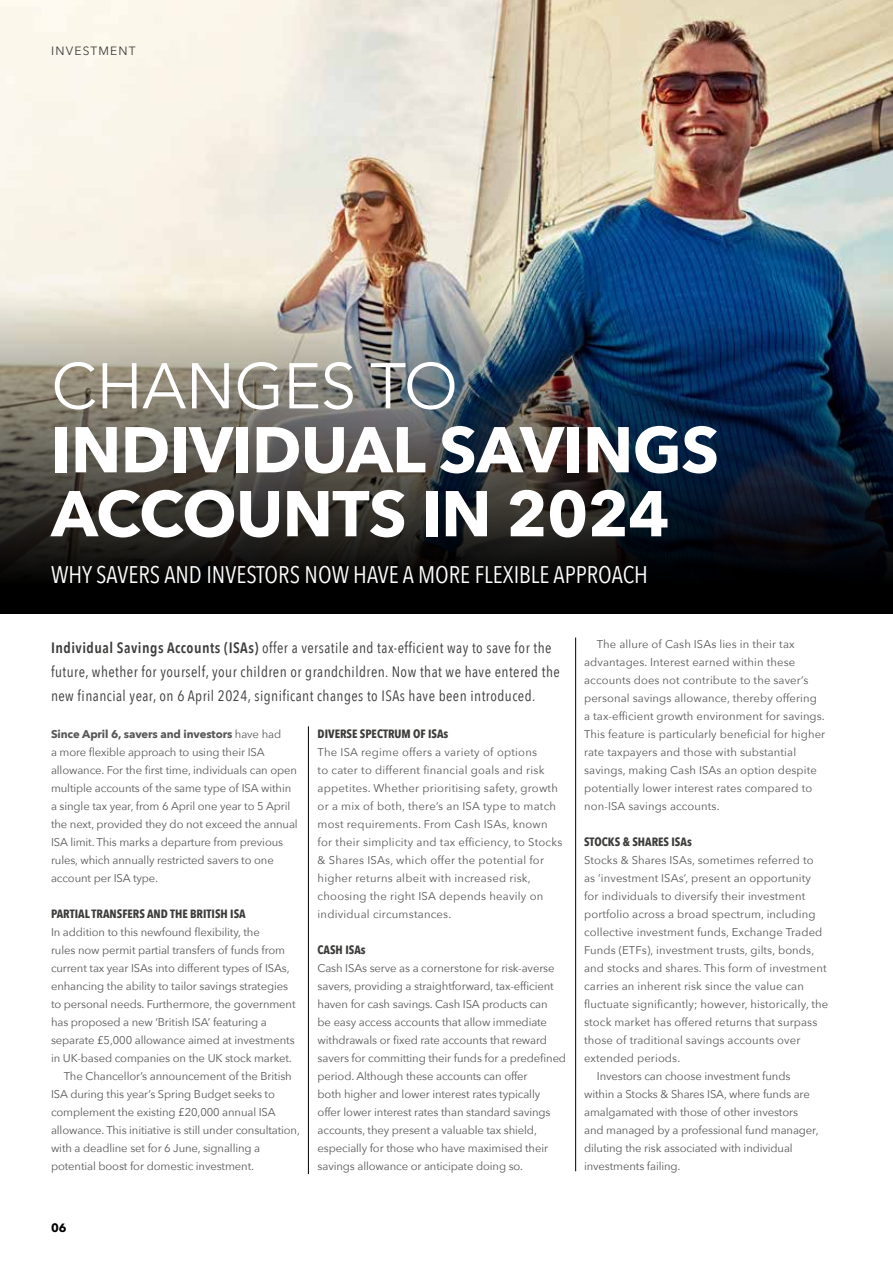
<style>
.page{position:relative;width:893px;height:1263px;background:#fff}
.page>*{position:absolute;margin:0;border:0;box-sizing:border-box;transform-origin:0 0}
.t1{font:700 63.9px/63.9px "Avenir Next";letter-spacing:-.01em;color:#fff}
.t2{font:63.9px "Avenir Next";letter-spacing:-.01em;color:#fff}
.t3{font:24px "Avenir Next Condensed";color:#fff}
.t4{font:15px/24px "Avenir Next Condensed";letter-spacing:.03em;color:#3c3c3b}
.t5{font:700 12px "Avenir Next Condensed";color:#3c3c3b}
.t6{font:12px "Avenir Next";letter-spacing:.1em;color:#3c3c3b}
.t7{font:700 12px "Avenir Next";color:#000}
.t8{font:11.25px/18px "Avenir Next";letter-spacing:-.01em;color:#575756}
.t9{font:11.25px/18px "Avenir Next";letter-spacing:.01em;color:#575756}
.t10{font:11.25px/18px "Avenir Next";letter-spacing:.02em;color:#575756}
.s1{font-weight:600}
.s2{font-weight:700}
</style>
<div class="page">
<img style="left:0;top:0;width:893px;height:614px">
<img style="left:0;top:285px;width:893px;height:328px">
<hr style="left:575px;top:637px;width:1px;height:534px;background:#000">
<hr style="left:308px;top:726px;width:1px;height:448px;background:#000">
<p class="t6" style="left:51px;top:40px;width:86px">INVESTMENT</p>
<h1 class="t2" style="left:51px;top:332px;width:408px">CHANGES TO</h1>
<h1 class="t1" style="left:51px;top:417px;width:669px">INDIVIDUAL SAVINGS<br>ACCOUNTS IN 2024</h1>
<h2 class="t3" style="left:51px;top:554px;width:598px">WHY SAVERS AND INVESTORS NOW HAVE A MORE FLEXIBLE APPROACH</h2>
<p class="t4" style="left:51px;top:635px;width:510px"><span class="s1">Individual Savings Accounts (ISAs)</span> offer a versatile and tax-efficient way to save for the future, whether for yourself, your children or grandchildren. Now that we have entered the new financial year, on 6 April 2024, significant changes to ISAs have been introduced.</p>
<p class="t8" style="left:51px;top:725px;width:248px"><span class="s2">Since April 6, savers and investors</span> have had<br>a more flexible approach to using their ISA allowance. For the first time, individuals can open multiple accounts of the same type of ISA within a single tax year, from 6 April one year to 5 April the next, provided they do not exceed the annual ISA limit. This marks a departure from previous rules, which annually restricted savers to one account per ISA type.</p>
<p class="t5" style="left:51px;top:906px;width:196px">PARTIAL TRANSFERS AND THE BRITISH ISA</p>
<p class="t8" style="left:51px;top:923px;width:210px">In addition to this newfound flexibility, the</p>
<p class="t8" style="left:51px;top:941px;width:236px">rules now permit partial transfers of funds from</p>
<p class="t8" style="left:51px;top:959px;width:240px">current tax year ISAs into different types of ISAs,</p>
<p class="t8" style="left:51px;top:977px;width:239px">enhancing the ability to tailor savings strategies</p>
<p class="t8" style="left:51px;top:995px;width:246px">to personal needs. Furthermore, the government</p>
<p class="t8" style="left:51px;top:1013px;width:217px">has proposed a new ‘British ISA’ featuring a</p>
<p class="t8" style="left:51px;top:1031px;width:245px">separate £5,000 allowance aimed at investments</p>
<p class="t8" style="left:51px;top:1049px;width:242px">in UK-based companies on the UK stock market.</p>
<p class="t8" style="left:64px;top:1067px;width:230px">The Chancellor’s announcement of the British</p>
<p class="t8" style="left:51px;top:1085px;width:225px">ISA during this year’s Spring Budget seeks to</p>
<p class="t8" style="left:51px;top:1103px;width:226px">complement the existing £20,000 annual ISA</p>
<p class="t8" style="left:51px;top:1121px;width:250px">allowance. This initiative is still under consultation,</p>
<p class="t8" style="left:51px;top:1139px;width:211px">with a deadline set for 6 June, signalling a</p>
<p class="t8" style="left:51px;top:1157px;width:204px">potential boost for domestic investment.</p>
<p class="t5" style="left:318px;top:726px;width:132px">DIVERSE SPECTRUM OF ISAs</p>
<p class="t10" style="left:318px;top:743px;width:246px">The ISA regime offers a variety of options<br>to cater to different financial goals and risk appetites. Whether prioritising safety, growth or a mix of both, there’s an ISA type to match most requirements. From Cash ISAs, known for their simplicity and tax efficiency, to Stocks &amp; Shares ISAs, which offer the potential for higher returns albeit with increased risk, choosing the right ISA depends heavily on individual circumstances.</p>
<p class="t5" style="left:318px;top:942px;width:50px">CASH ISAs</p>
<p class="t8" style="left:318px;top:959px;width:250px">Cash ISAs serve as a cornerstone for risk-averse savers, providing a straightforward, tax-efficient haven for cash savings. Cash ISA products can<br>be easy access accounts that allow immediate withdrawals or fixed rate accounts that reward savers for committing their funds for a predefined period. Although these accounts can offer<br>both higher and lower interest rates typically offer lower interest rates than standard savings accounts, they present a valuable tax shield, especially for those who have maximised their savings allowance or anticipate doing so.</p>
<p class="t9" style="left:584px;top:635px;width:243px;text-indent:13px">The allure of Cash ISAs lies in their tax advantages. Interest earned within these accounts does not contribute to the saver’s personal savings allowance, thereby offering a tax-efficient growth environment for savings.<br>This feature is particularly beneficial for higher rate taxpayers and those with substantial savings, making Cash ISAs an option despite potentially lower interest rates compared to non-ISA savings accounts.</p>
<p class="t5" style="left:584px;top:834px;width:109px">STOCKS &amp; SHARES ISAs</p>
<p class="t9" style="left:584px;top:851px;width:231px">Stocks &amp; Shares ISAs, sometimes referred to</p>
<p class="t9" style="left:584px;top:869px;width:228px">as ‘investment ISAs’, present an opportunity</p>
<p class="t9" style="left:584px;top:887px;width:223px">for individuals to diversify their investment</p>
<p class="t9" style="left:584px;top:905px;width:233px">portfolio across a broad spectrum, including</p>
<p class="t9" style="left:584px;top:923px;width:240px">collective investment funds, Exchange Traded</p>
<p class="t9" style="left:584px;top:941px;width:232px">Funds (ETFs), investment trusts, gilts, bonds,</p>
<p class="t9" style="left:584px;top:959px;width:244px">and stocks and shares. This form of investment</p>
<p class="t9" style="left:584px;top:977px;width:221px">carries an inherent risk since the value can</p>
<p class="t9" style="left:584px;top:995px;width:246px">fluctuate significantly; however, historically, the</p>
<p class="t9" style="left:584px;top:1013px;width:235px">stock market has offered returns that surpass</p>
<p class="t9" style="left:584px;top:1031px;width:218px">those of traditional savings accounts over</p>
<p class="t9" style="left:584px;top:1049px;width:98px">extended periods.</p>
<p class="t8" style="left:597px;top:1067px;width:195px">Investors can choose investment funds</p>
<p class="t8" style="left:584px;top:1085px;width:227px">within a Stocks &amp; Shares ISA, where funds are</p>
<p class="t8" style="left:584px;top:1103px;width:215px">amalgamated with those of other investors</p>
<p class="t8" style="left:584px;top:1121px;width:236px">and managed by a professional fund manager,</p>
<p class="t8" style="left:584px;top:1139px;width:210px">diluting the risk associated with individual</p>
<p class="t8" style="left:584px;top:1157px;width:98px">investments failing.</p>
<p class="t7" style="left:51px;top:1218px;width:17px">06</p>
</div>
